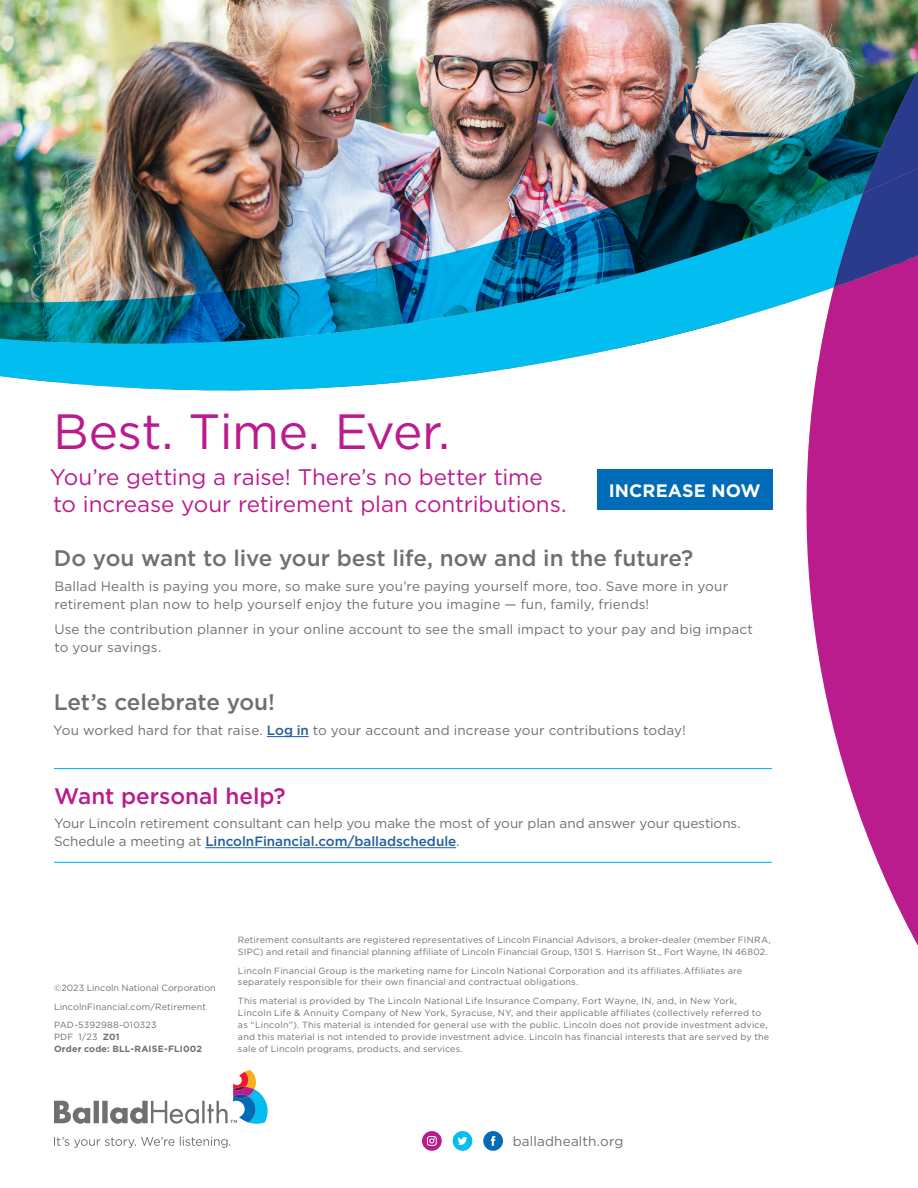
<style>
.page{position:relative;width:918px;height:1188px;background:#fff}
.page>*{position:absolute;margin:0;border:0;box-sizing:border-box;transform-origin:0 0}
.t1{font:49.5px "Gotham";letter-spacing:-.01em;color:#ba1b8d}
.t2{font:22.5px/27px "Gotham";letter-spacing:-.005em;color:#ba1b8d}
.t3{font:500 22.5px "Gotham";letter-spacing:-.005em;color:#6d6f71}
.t4{font:500 22.5px "Gotham";color:#ba1b8d}
.t5{font:700 18px "Gotham";letter-spacing:.005em;color:#fff}
.t6{font:13.5px/18px "Gotham";letter-spacing:.005em;color:#6d6f71}
.t7{font:9px/12px "Gotham";letter-spacing:.02em;color:#6d6f71}
.t8{font:700 9px/12px "Gotham";letter-spacing:.02em;color:#6d6f71}
.s1{font-weight:500;color:#215e9f}
.s2{font-weight:400}
</style>
<div class="page">
<img style="left:0;top:0;width:918px;height:72px">
<svg style="left:0;top:345px;width:633px;height:46px;fill:#01bdf0"></svg>
<img style="left:0;top:72px;width:834px;height:273px">
<svg style="left:772px;top:244px;width:146px;height:702px;fill:#ba1b8d"></svg>
<img style="left:834px;top:25px;width:84px;height:262px">
<hr style="left:54px;top:768px;width:718px;height:1px;background:#01bdf0">
<hr style="left:54px;top:862px;width:718px;height:1px;background:#01bdf0">
<div style="left:597px;top:470px;width:175px;height:40px;background:#006bb7"></div>
<svg style="left:422px;top:1131px;width:20px;height:20px"></svg>
<svg style="left:453px;top:1131px;width:19px;height:20px"></svg>
<svg style="left:483px;top:1131px;width:20px;height:20px"></svg>
<hr style="left:205px;top:847px;width:251px;height:1px;background:#215e9f">
<hr style="left:267px;top:736px;width:42px;height:1px;background:#215e9f">
<svg style="left:54px;top:1070px;width:214px;height:78px"></svg>
<h1 class="t1" style="left:53px;top:405px;width:399px">Best. Time. Ever.</h1>
<h2 class="t2" style="left:50px;top:464px;width:518px">You’re getting a raise! There’s no better time to increase your retirement plan contributions.</h2>
<h2 class="t3" style="left:54px;top:544px;width:641px">Do you want to live your best life, now and in the future?</h2>
<h3 class="t6" style="left:54px;top:577px;width:675px">Ballad Health is paying you more, so make sure you’re paying yourself more, too. Save more in your retirement plan now to help yourself enjoy the future you imagine — fun, family, friends!</h3>
<h3 class="t6" style="left:54px;top:620px;width:700px">Use the contribution planner in your online account to see the small impact to your pay and big impact to your savings.</h3>
<h2 class="t3" style="left:54px;top:688px;width:223px">Let’s celebrate you!</h2>
<h3 class="t6" style="left:53px;top:721px;width:634px">You worked hard for that raise. <span class="s1">Log in</span> to your account and increase your contributions today!</h3>
<h3 class="t5" style="left:609px;top:479px;width:153px">INCREASE NOW</h3>
<h2 class="t4" style="left:54px;top:781px;width:233px">Want personal help?</h2>
<h3 class="t6" style="left:54px;top:814px;width:688px">Your Lincoln retirement consultant can help you make the most of your plan and answer your questions.<br>Schedule a meeting at <span class="s1">LincolnFinancial.com/balladschedule</span>.</h3>
<p class="t7" style="left:54px;top:978px;width:163px;line-height:18.8px">©2023 Lincoln National Corporation<br>LincolnFinancial.com/Retirement<br>PAD-5392988-010323</p>
<p class="t8" style="left:54px;top:1031px;width:150px"><span class="s2">PDF 1/23</span> Z01<br>Order code: BLL-RAISE-FLI002</p>
<p class="t7" style="left:238px;top:933px;width:534px">Retirement consultants are registered representatives of Lincoln Financial Advisors, a broker-dealer (member FINRA,<br>SIPC) and retail and financial planning affiliate of Lincoln Financial Group, 1301 S. Harrison St., Fort Wayne, IN 46802.</p>
<p class="t7" style="left:238px;top:964px;width:506px">Lincoln Financial Group is the marketing name for Lincoln National Corporation and its affiliates.Affiliates are separately responsible for their own financial and contractual obligations.</p>
<p class="t7" style="left:238px;top:995px;width:533px">This material is provided by The Lincoln National Life Insurance Company, Fort Wayne, IN, and, in New York, Lincoln Life &amp; Annuity Company of New York, Syracuse, NY, and their applicable affiliates (collectively referred to as “Lincoln”). This material is intended for general use with the public. Lincoln does not provide investment advice, and this material is not intended to provide investment advice. Lincoln has financial interests that are served by the sale of Lincoln programs, products, and services.</p>
<h3 class="t6" style="left:513px;top:1132px;width:112px">balladhealth.org</h3>
</div>
